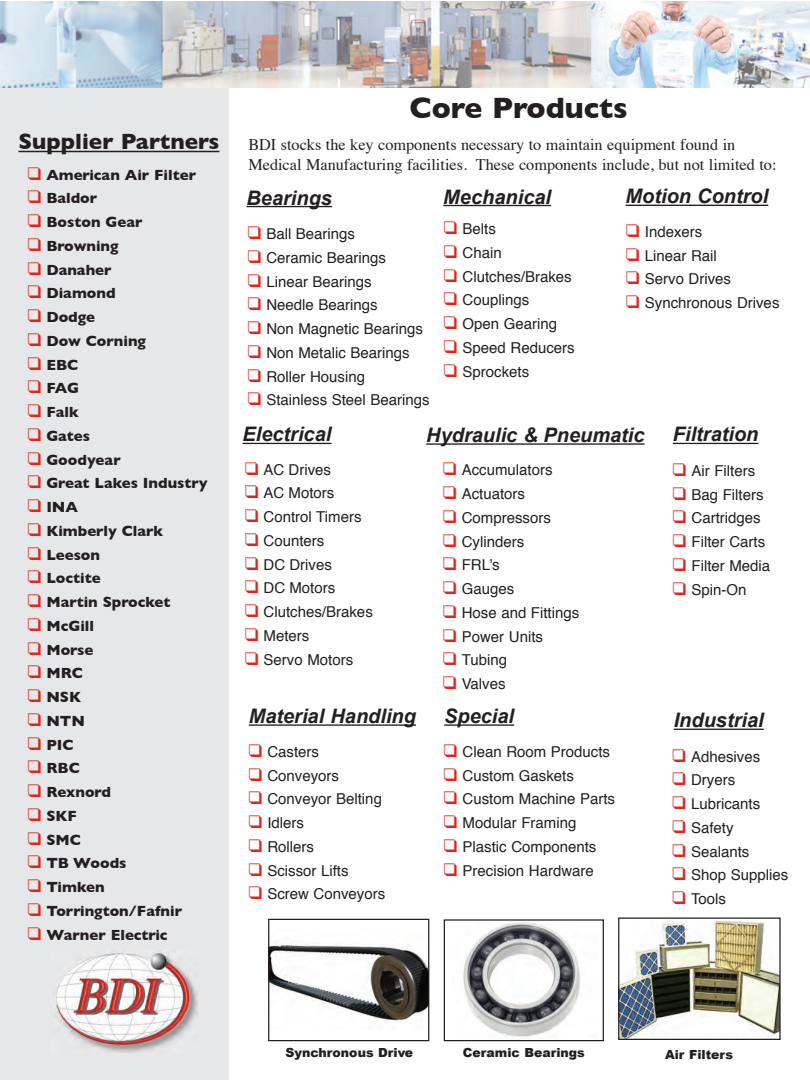
<style>
.page{position:relative;width:810px;height:1080px;background:#fff}
.page>*{position:absolute;margin:0;border:0;box-sizing:border-box;transform-origin:0 0}
.t1{font:700 30px "Gill Sans";color:#231f20}
.t2{font:700 22.5px "Gill Sans";color:#231f20}
.t3{font:italic 700 20px "Arial";color:#231f20}
.t4{font:16.25px/19.5px "Times";color:#231f20}
.t5{font:15px/23.8px "Helvetica";color:#231f20}
.t6{font:700 15px/23.8px "Gill Sans";color:#231f20}
.t7{font:900 12.5px "Arial";color:#231f20}
.s1{font-family:"Monotype Sorts";font-weight:400;font-size:17.5px;color:#e0251c}
.s2{font-family:"Monotype Sorts";font-size:17.5px;color:#e0251c}
</style>
<div class="page">
<div style="left:0;top:88px;width:229px;height:992px;background:#e6e7e9"></div>
<hr style="left:18px;top:151px;width:201px;height:1px;background:#231f20">
<img style="left:54px;top:952px;width:144px;height:100px">
<img style="left:0;top:1px;width:810px;height:86px">
<hr style="left:246px;top:206px;width:86px;height:1px;background:#231f20">
<hr style="left:243px;top:443px;width:88px;height:1px;background:#231f20">
<hr style="left:673px;top:443px;width:85px;height:1px;background:#231f20">
<hr style="left:426px;top:443px;width:219px;height:2px;background:#231f20">
<hr style="left:674px;top:729px;width:90px;height:1px;background:#231f20">
<hr style="left:249px;top:724px;width:167px;height:2px;background:#231f20">
<hr style="left:443px;top:205px;width:108px;height:1px;background:#231f20">
<hr style="left:626px;top:205px;width:142px;height:1px;background:#231f20">
<img style="left:620px;top:920px;width:159px;height:118px">
<div style="left:618px;top:918px;width:163px;height:122px;border:1px solid #231f20"></div>
<img style="left:463px;top:922px;width:118px;height:115px">
<div style="left:444px;top:919px;width:160px;height:122px;border:1px solid #231f20"></div>
<hr style="left:444px;top:724px;width:70px;height:2px;background:#231f20">
<img style="left:270px;top:941px;width:157px;height:80px">
<div style="left:268px;top:919px;width:161px;height:122px;border:1px solid #231f20"></div>
<p class="t1" style="left:409px;top:90px;width:220px">Core Products</p>
<p class="t2" style="left:18px;top:128px;width:202px">Supplier Partners</p>
<p class="t4" style="left:248px;top:137px;width:530px">BDI stocks the key components necessary to maintain equipment found in<br>Medical Manufacturing facilities. These components include, but not limited to:</p>
<p class="t6" style="left:28px;top:163px;width:181px"><span class="s1">q</span> American Air Filter <span class="s1">q</span> Baldor<br><span class="s1">q</span> Boston Gear<br><span class="s1">q</span> Browning<br><span class="s1">q</span> Danaher<br><span class="s1">q</span> Diamond<br><span class="s1">q</span> Dodge<br><span class="s1">q</span> Dow Corning<br><span class="s1">q</span> EBC<br><span class="s1">q</span> FAG<br><span class="s1">q</span> Falk<br><span class="s1">q</span> Gates<br><span class="s1">q</span> Goodyear<br><span class="s1">q</span> Great Lakes Industry <span class="s1">q</span> INA<br><span class="s1">q</span> Kimberly Clark<br><span class="s1">q</span> Leeson<br><span class="s1">q</span> Loctite<br><span class="s1">q</span> Martin Sprocket<br><span class="s1">q</span> McGill<br><span class="s1">q</span> Morse<br><span class="s1">q</span> MRC<br><span class="s1">q</span> NSK<br><span class="s1">q</span> NTN<br><span class="s1">q</span> PIC<br><span class="s1">q</span> RBC<br><span class="s1">q</span> Rexnord<br><span class="s1">q</span> SKF<br><span class="s1">q</span> SMC<br><span class="s1">q</span> TB Woods<br><span class="s1">q</span> Timken<br><span class="s1">q</span> Torrington/Fafnir<br><span class="s1">q</span> Warner Electric</p>
<p class="t3" style="left:626px;top:185px;width:144px">Motion Control</p>
<p class="t3" style="left:443px;top:185px;width:109px">Mechanical</p>
<p class="t5" style="left:444px;top:218px;width:132px"><span class="s2">q</span> Belts<br><span class="s2">q</span> Chain<br><span class="s2">q</span> Clutches/Brakes <span class="s2">q</span> Couplings<br><span class="s2">q</span> Open Gearing<br><span class="s2">q</span> Speed Reducers <span class="s2">q</span> Sprockets</p>
<p class="t3" style="left:246px;top:186px;width:87px">Bearings</p>
<p class="t5" style="left:626px;top:221px;width:155px"><span class="s2">q</span> Indexers<br><span class="s2">q</span> Linear Rail<br><span class="s2">q</span> Servo Drives<br><span class="s2">q</span> Synchronous Drives</p>
<p class="t5" style="left:248px;top:223px;width:184px"><span class="s2">q</span> Ball Bearings<br><span class="s2">q</span> Ceramic Bearings<br><span class="s2">q</span> Linear Bearings<br><span class="s2">q</span> Needle Bearings<br><span class="s2">q</span> Non Magnetic Bearings <span class="s2">q</span> Non Metalic Bearings<br><span class="s2">q</span> Roller Housing<br><span class="s2">q</span> Stainless Steel Bearings</p>
<p class="t3" style="left:243px;top:423px;width:90px">Electrical</p>
<p class="t3" style="left:426px;top:424px;width:220px">Hydraulic &amp; Pneumatic</p>
<p class="t3" style="left:673px;top:423px;width:87px">Filtration</p>
<p class="t5" style="left:245px;top:459px;width:129px"><span class="s2">q</span> AC Drives<br><span class="s2">q</span> AC Motors<br><span class="s2">q</span> Control Timers <span class="s2">q</span> Counters<br><span class="s2">q</span> DC Drives<br><span class="s2">q</span> DC Motors<br><span class="s2">q</span> Clutches/Brakes <span class="s2">q</span> Meters<br><span class="s2">q</span> Servo Motors</p>
<p class="t5" style="left:673px;top:460px;width:99px"><span class="s2">q</span> Air Filters <span class="s2">q</span> Bag Filters <span class="s2">q</span> Cartridges <span class="s2">q</span> Filter Carts <span class="s2">q</span> Filter Media <span class="s2">q</span> Spin-On</p>
<p class="t5" style="left:443px;top:460px;width:138px"><span class="s2">q</span> Accumulators<br><span class="s2">q</span> Actuators<br><span class="s2">q</span> Compressors<br><span class="s2">q</span> Cylinders<br><span class="s2">q</span> FRL’s<br><span class="s2">q</span> Gauges<br><span class="s2">q</span> Hose and Fittings <span class="s2">q</span> Power Units<br><span class="s2">q</span> Tubing<br><span class="s2">q</span> Valves</p>
<p class="t3" style="left:444px;top:705px;width:72px">Special</p>
<p class="t3" style="left:249px;top:705px;width:169px">Material Handling</p>
<p class="t3" style="left:674px;top:709px;width:92px">Industrial</p>
<p class="t5" style="left:249px;top:741px;width:138px"><span class="s2">q</span> Casters<br><span class="s2">q</span> Conveyors<br><span class="s2">q</span> Conveyor Belting <span class="s2">q</span> Idlers<br><span class="s2">q</span> Rollers<br><span class="s2">q</span> Scissor Lifts<br><span class="s2">q</span> Screw Conveyors</p>
<p class="t5" style="left:444px;top:741px;width:173px"><span class="s2">q</span> Clean Room Products <span class="s2">q</span> Custom Gaskets<br><span class="s2">q</span> Custom Machine Parts <span class="s2">q</span> Modular Framing<br><span class="s2">q</span> Plastic Components<br><span class="s2">q</span> Precision Hardware</p>
<p class="t5" style="left:672px;top:746px;width:117px"><span class="s2">q</span> Adhesives<br><span class="s2">q</span> Dryers<br><span class="s2">q</span> Lubricants<br><span class="s2">q</span> Safety<br><span class="s2">q</span> Sealants<br><span class="s2">q</span> Shop Supplies <span class="s2">q</span> Tools</p>
<p class="t7" style="left:285px;top:1043px;width:129px">Synchronous Drive</p>
<p class="t7" style="left:463px;top:1043px;width:124px">Ceramic Bearings</p>
<p class="t7" style="left:665px;top:1045px;width:70px">Air Filters</p>
</div>
